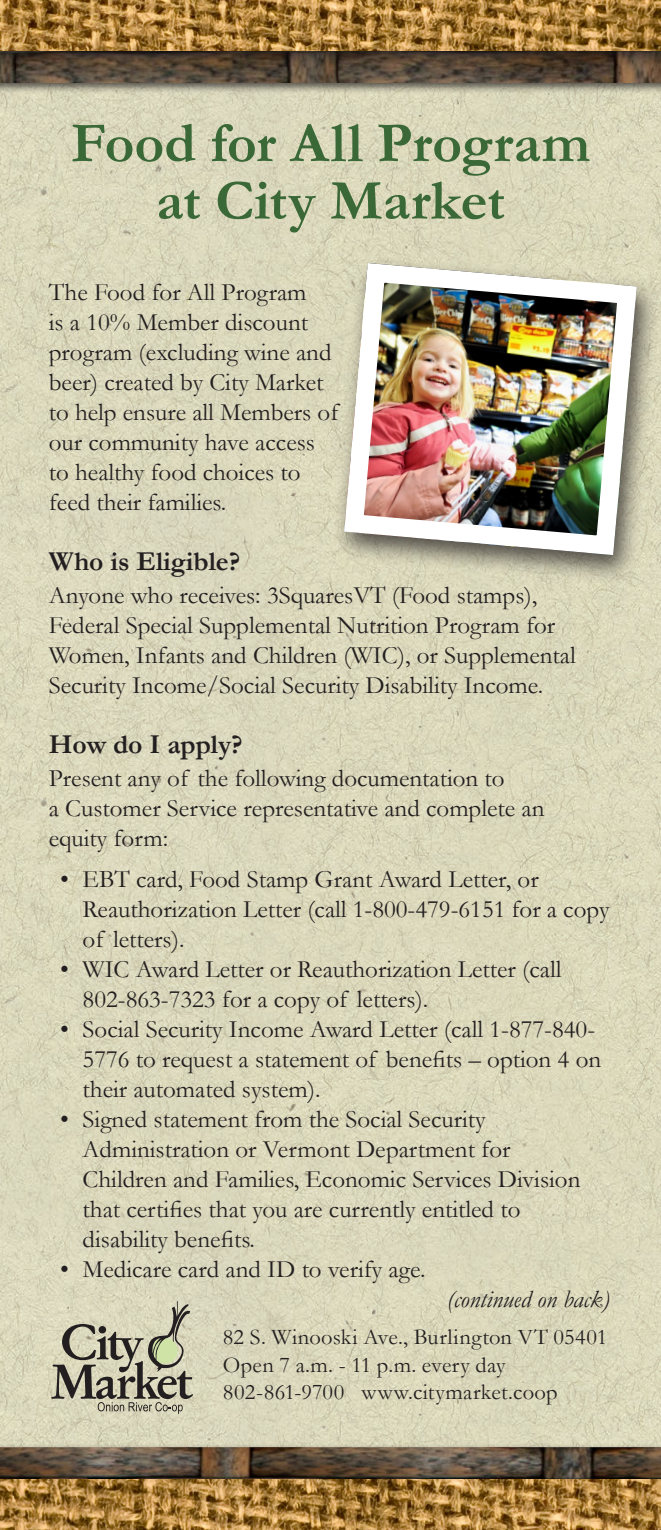
<style>
.page{position:relative;width:661px;height:1530px;background:#fff}
.page>*{position:absolute;margin:0;border:0;box-sizing:border-box;transform-origin:0 0}
.heading{font:700 57.5px "Garamond";letter-spacing:-.005em;color:#3b6837}
.sub_head{font:700 27.5px "Garamond";color:#231f20}
.new_copy{font:25px/30px "Garamond";color:#231f20}
.new_copy-2{font:italic 25px "Garamond";color:#231f20}
.t1{font:22.5px "Garamond";letter-spacing:.01em;color:#231f20}
</style>
<div class="page">
<img style="left:0;top:94px;width:660px;height:1349px">
<div style="left:0;top:1443px;width:660px;height:48px;background:#231f20;opacity:.75"></div>
<img style="left:0;top:1447px;width:660px;height:24px">
<div style="left:0;top:46px;width:660px;height:48px;background:#231f20;opacity:.75"></div>
<img style="left:0;top:69px;width:660px;height:14px">
<div style="left:0;top:1471px;width:660px;height:59px;background:#231f20;opacity:.75"></div>
<div style="left:0;top:0;width:660px;height:69px;background:#231f20;opacity:.75"></div>
<svg style="left:51px;top:1301px;width:142px;height:113px;background:#b1ae98"></svg>
<div style="left:332px;top:255px;width:328px;height:330px;background:#231f20;opacity:.75"></div>
<img style="left:344px;top:263px;width:292px;height:292px">
<div style="left:344px;top:264px;width:291px;height:290px;border:18px solid #fff;border-radius:22px"></div>
<p class="heading" style="left:71px;top:104px;width:520px">Food for All Program</p>
<p class="heading" style="left:156px;top:162px;width:350px">at City Market</p>
<p class="new_copy" style="left:49px;top:277px;width:291px">The Food for All Program<br>is a 10% Member discount program (excluding wine and beer) created by City Market to help ensure all Members of our community have access to healthy food choices to feed their families.</p>
<p class="sub_head" style="left:49px;top:542px;width:193px">Who is Eligible?</p>
<p class="new_copy" style="left:49px;top:580px;width:528px">Anyone who receives: 3SquaresVT (Food stamps), Federal Special Supplemental Nutrition Program for Women, Infants and Children (WIC), or Supplemental Security Income/Social Security Disability Income.</p>
<p class="sub_head" style="left:49px;top:725px;width:195px">How do I apply?</p>
<p class="new_copy" style="left:49px;top:763px;width:496px">Present any of the following documentation to<br>a Customer Service representative and complete an equity form:</p>
<p class="new_copy" style="left:83px;top:864px;width:528px;text-indent:-23px">• EBT card, Food Stamp Grant Award Letter, or<br>Reauthorization Letter (call 1-800-479-6151 for a copy of letters).</p>
<p class="new_copy" style="left:83px;top:954px;width:480px;text-indent:-23px">• WIC Award Letter or Reauthorization Letter (call<br>802-863-7323 for a copy of letters).</p>
<p class="new_copy" style="left:83px;top:1014px;width:519px;text-indent:-23px">• Social Security Income Award Letter (call 1-877-840-<br>5776 to request a statement of benefits – option 4 on their automated system).</p>
<p class="new_copy" style="left:83px;top:1104px;width:499px;text-indent:-23px">• Signed statement from the Social Security Administration or Vermont Department for Children and Families, Economic Services Division that certifies that you are currently entitled to disability benefits.</p>
<p class="new_copy" style="left:60px;top:1254px;width:367px">• Medicare card and ID to verify age.</p>
<p class="new_copy-2" style="left:446px;top:1283px;width:164px">(continued on back)</p>
<p class="t1" style="left:222px;top:1322px;width:386px">82 S. Winooski Ave., Burlington VT 05401</p>
<p class="t1" style="left:222px;top:1350px;width:284px">Open 7 a.m. - 11 p.m. every day</p>
<p class="t1" style="left:222px;top:1377px;width:336px">802-861-9700 www.citymarket.coop</p>
</div>
